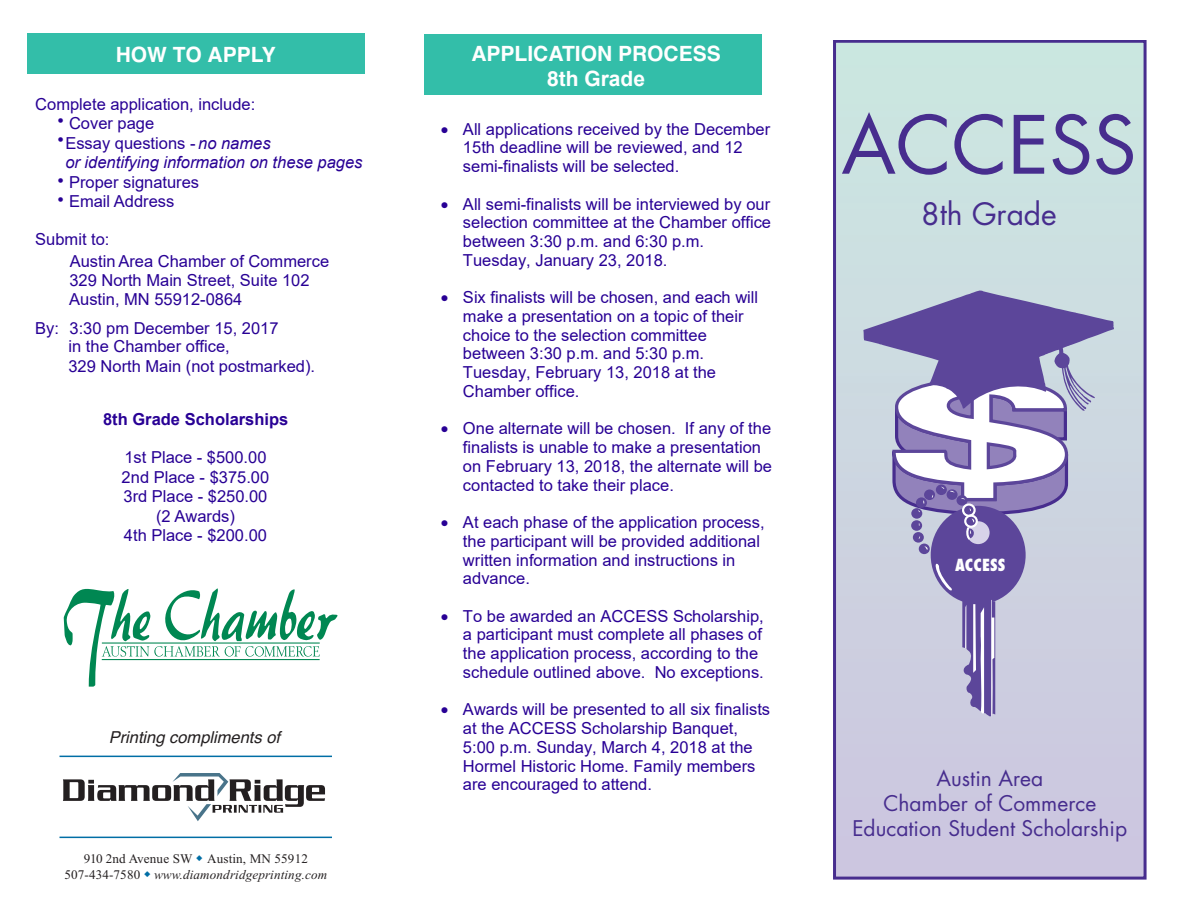
<style>
.page{position:relative;width:1188px;height:918px;background:#fff}
.page>*{position:absolute;margin:0;border:0;box-sizing:border-box;transform-origin:0 0}
.t1{font:78px "Futura";color:#472d8e}
.t2{font:30px "Futura";color:#472d8e}
.t3{font:21px/25.2px "Futura";color:#472d8e;text-align:center}
.t4{font:700 21px/25.2px "Helvetica";color:#fff;text-align:center}
.t5{font:21px/19.5px "Helvetica";color:#280095}
.t6{font:16.5px/18.8px "Arial";color:#280095}
.t7{font:italic 16.5px/19.5px "Arial";color:#280095}
.t8{font:italic 16.5px "Helvetica";color:#231f20}
.t9{font:700 16.5px "Arial";color:#280095}
.t10{font:800 condensed 16.2px "Futura";color:#fff}
.t11{font:13.2px/15.8px "Times New Roman";letter-spacing:.01em;color:#231f20;text-align:center}
.s1{font-family:"Arial"}
.s2{font-style:normal}
.s3{font-family:"Helvetica";font-size:21px}
.s4{font-style:italic}
</style>
<div class="page">
<div style="left:27px;top:34px;width:337px;height:40px;background:#33bea9"></div>
<div style="left:835px;top:41px;width:310px;height:837px;background:linear-gradient(to bottom,#cce8e1,#cdc5e0)"></div>
<div style="left:833px;top:40px;width:314px;height:840px;border:3px solid #472d8e"></div>
<div style="left:919px;top:544px;width:11px;height:10px;background:#5c469a;border-radius:50%"></div>
<div style="left:931px;top:506px;width:95px;height:98px;background:#5c469a;border-radius:50%"></div>
<svg style="left:960px;top:600px;width:35px;height:117px"></svg>
<svg style="left:935px;top:563px;width:17px;height:29px"></svg>
<svg style="left:863px;top:289px;width:251px;height:262px"></svg>
<div style="left:424px;top:34px;width:338px;height:60px;background:#33bea9"></div>
<svg style="left:64px;top:588px;width:274px;height:99px"></svg>
<hr style="left:60px;top:837px;width:272px;height:1px;background:#006ea5">
<hr style="left:60px;top:756px;width:272px;height:1px;background:#006ea5">
<svg style="left:63px;top:773px;width:262px;height:48px"></svg>
<p class="t4" style="left:116px;top:42px;width:161px">HOW TO APPLY</p>
<p class="t4" style="left:471px;top:41px;width:251px">APPLICATION PROCESS<br>8th G<span class="s1">rade</span></p>
<p class="t6" style="left:35px;top:95px;width:222px">Complete application, include:</p>
<p class="t5" style="left:56px;top:111px;width:9px">• •</p>
<p class="t7" style="left:65px;top:114px;width:299px"><span class="s2">Cover page<br>Essay questions -</span> no names<br>or identifying information on these pages</p>
<p class="t6" style="left:56px;top:173px;width:145px"><span class="s3">•</span> Proper signatures</p>
<p class="t6" style="left:56px;top:192px;width:120px"><span class="s3">•</span> Email Address</p>
<p class="t6" style="left:70px;top:228px;width:261px;line-height:21.6px;text-indent:-34px">Submit to:<br>Austin Area Chamber of Commerce</p>
<p class="t6" style="left:69px;top:270px;width:242px;line-height:19.4px">329 North Main Street, Suite 102<br>Austin, MN 55912-0864</p>
<p class="t6" style="left:68px;top:318px;width:248px;text-indent:-33px">By: 3:30 pm December 15, 2017<br>in the Chamber office,<br>329 North Main (not postmarked).</p>
<p class="t9" style="left:103px;top:407px;width:187px">8th Grade Scholarships</p>
<p class="t6" style="left:122px;top:447px;width:149px;line-height:19.5px;text-align:center">1st Place - $500.00<br>2nd Place - $375.00<br>3rd Place - $250.00 (2 Awards)<br>4th Place - $200.00</p>
<p class="t6" style="left:463px;top:119px;width:309px;text-indent:-22px">• All applications received by the December<br>15th deadline will be reviewed, and 12 semi-finalists will be selected.</p>
<p class="t6" style="left:463px;top:194px;width:310px;text-indent:-22px">• All semi-finalists will be interviewed by our selection committee at the Chamber office between 3:30 p.m. and 6:30 p.m.<br>Tuesday, January 23, 2018.</p>
<p class="t6" style="left:463px;top:288px;width:297px;text-indent:-22px">• Six finalists will be chosen, and each will make a presentation on a topic of their choice to the selection committee between 3:30 p.m. and 5:30 p.m.<br>Tuesday, February 13, 2018 at the<br>Chamber office.</p>
<p class="t6" style="left:463px;top:419px;width:311px;text-indent:-22px">• One alternate will be chosen. If any of the finalists is unable to make a presentation on February 13, 2018, the alternate will be contacted to take their place.</p>
<p class="t6" style="left:463px;top:513px;width:303px;text-indent:-22px">• At each phase of the application process, the participant will be provided additional written information and instructions in advance.</p>
<p class="t6" style="left:463px;top:606px;width:302px;text-indent:-22px">• To be awarded an ACCESS Scholarship, a participant must complete all phases of the application process, according to the schedule outlined above. No exceptions.</p>
<p class="t6" style="left:463px;top:700px;width:309px;text-indent:-22px">• Awards will be presented to all six finalists at the ACCESS Scholarship Banquet, 5:00 p.m. Sunday, March 4, 2018 at the Hormel Historic Home. Family members are encouraged to attend.</p>
<p class="t8" style="left:109px;top:727px;width:173px">Printing compliments of</p>
<p class="t11" style="left:64px;top:851px;width:264px">910 2nd Avenue SW <sup>◆</sup> Austin, MN 55912<br>507-434-7580 <sup>◆</sup> <span class="s4">www.diamondridgeprinting.com</span></p>
<h1 class="t1" style="left:841px;top:109px;width:297px">ACCESS</h1>
<h2 class="t2" style="left:921px;top:200px;width:137px">8th Grade</h2>
<p class="t10" style="left:955px;top:558px;width:52px">ACCESS</p>
<p class="t3" style="left:852px;top:767px;width:276px">Austin Area<br>Chamber of Commerce<br>Education Student Scholarship</p>
</div>
